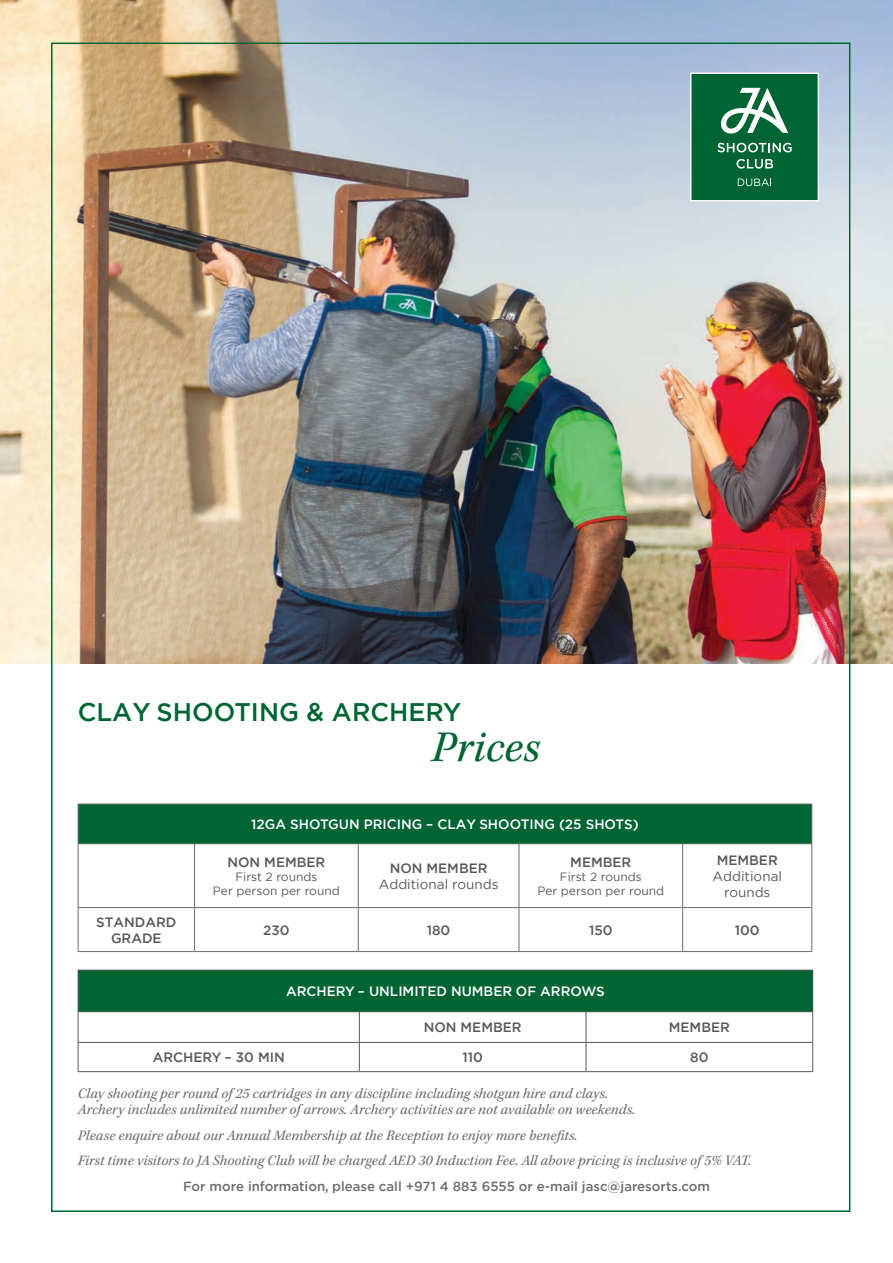
<style>
.page{position:relative;width:893px;height:1263px;background:#fff}
.page>*{position:absolute;margin:0;border:0;box-sizing:border-box;transform-origin:0 0}
.t1{font:italic 44.85px "Kepler Std";letter-spacing:.005em;color:#006532}
.t2{font:500 25.35px "Gotham";color:#006532}
.t3{font:italic 14.85px "Kepler Std";color:#6c6d70}
.t4{font:500 13.5px "Gotham";color:#57585a}
.t5{font:500 13.5px "Gotham";color:#fff}
.t6{font:13.5px/16.2px "Gotham";color:#57585a;text-align:center}
.t7{font:500 13.2px "Gotham";color:#6c6d70}
.t8{font:12px "Gotham";color:#57585a}
</style>
<div class="page">
<img style="left:0;top:0;width:893px;height:663px">
<div style="left:690px;top:73px;width:129px;height:128px;background:#006532;border:1px solid #fff"></div>
<svg style="left:736px;top:159px;width:37px;height:10px"></svg>
<svg style="left:717px;top:143px;width:75px;height:9px"></svg>
<svg style="left:721px;top:88px;width:67px;height:46px"></svg>
<svg style="left:738px;top:179px;width:33px;height:7px"></svg>
<div style="left:78px;top:804px;width:734px;height:40px;background:#006532"></div>
<hr style="left:78px;top:804px;width:117px;height:1px;background:#6c6d70">
<hr style="left:78px;top:804px;width:1px;height:39px;background:#6c6d70">
<hr style="left:195px;top:804px;width:163px;height:1px;background:#6c6d70">
<hr style="left:358px;top:804px;width:161px;height:1px;background:#6c6d70">
<hr style="left:519px;top:804px;width:164px;height:1px;background:#6c6d70">
<hr style="left:683px;top:804px;width:129px;height:1px;background:#6c6d70">
<hr style="left:811px;top:804px;width:1px;height:39px;background:#6c6d70">
<hr style="left:78px;top:843px;width:117px;height:1px;background:#6c6d70">
<hr style="left:78px;top:844px;width:1px;height:63px;background:#6c6d70">
<hr style="left:195px;top:843px;width:163px;height:1px;background:#6c6d70">
<hr style="left:194px;top:844px;width:1px;height:63px;background:#6c6d70">
<hr style="left:358px;top:843px;width:161px;height:1px;background:#6c6d70">
<hr style="left:358px;top:844px;width:1px;height:63px;background:#6c6d70">
<hr style="left:519px;top:843px;width:164px;height:1px;background:#6c6d70">
<hr style="left:519px;top:844px;width:1px;height:63px;background:#6c6d70">
<hr style="left:683px;top:843px;width:129px;height:1px;background:#6c6d70">
<hr style="left:682px;top:844px;width:1px;height:63px;background:#6c6d70">
<hr style="left:811px;top:844px;width:1px;height:63px;background:#6c6d70">
<hr style="left:78px;top:907px;width:117px;height:1px;background:#6c6d70">
<hr style="left:78px;top:908px;width:1px;height:43px;background:#6c6d70">
<hr style="left:195px;top:907px;width:163px;height:1px;background:#6c6d70">
<hr style="left:194px;top:908px;width:1px;height:43px;background:#6c6d70">
<hr style="left:358px;top:907px;width:161px;height:1px;background:#6c6d70">
<hr style="left:358px;top:908px;width:1px;height:43px;background:#6c6d70">
<hr style="left:519px;top:907px;width:164px;height:1px;background:#6c6d70">
<hr style="left:519px;top:908px;width:1px;height:43px;background:#6c6d70">
<hr style="left:683px;top:907px;width:129px;height:1px;background:#6c6d70">
<hr style="left:682px;top:908px;width:1px;height:43px;background:#6c6d70">
<hr style="left:811px;top:908px;width:1px;height:43px;background:#6c6d70">
<hr style="left:78px;top:951px;width:117px;height:1px;background:#6c6d70">
<hr style="left:195px;top:951px;width:163px;height:1px;background:#6c6d70">
<hr style="left:358px;top:951px;width:161px;height:1px;background:#6c6d70">
<hr style="left:519px;top:951px;width:164px;height:1px;background:#6c6d70">
<hr style="left:683px;top:951px;width:129px;height:1px;background:#6c6d70">
<div style="left:78px;top:970px;width:735px;height:42px;background:#006532"></div>
<hr style="left:78px;top:970px;width:281px;height:1px;background:#57585a">
<hr style="left:78px;top:970px;width:1px;height:41px;background:#57585a">
<hr style="left:359px;top:970px;width:227px;height:1px;background:#57585a">
<hr style="left:586px;top:970px;width:227px;height:1px;background:#57585a">
<hr style="left:812px;top:970px;width:1px;height:41px;background:#57585a">
<hr style="left:78px;top:1011px;width:281px;height:1px;background:#57585a">
<hr style="left:78px;top:1012px;width:1px;height:30px;background:#57585a">
<hr style="left:359px;top:1011px;width:227px;height:1px;background:#57585a">
<hr style="left:359px;top:1012px;width:1px;height:30px;background:#57585a">
<hr style="left:586px;top:1011px;width:227px;height:1px;background:#57585a">
<hr style="left:586px;top:1012px;width:1px;height:30px;background:#57585a">
<hr style="left:812px;top:1012px;width:1px;height:30px;background:#57585a">
<hr style="left:78px;top:1042px;width:281px;height:1px;background:#57585a">
<svg style="left:78px;top:1043px;width:1px;height:28px"></svg>
<hr style="left:359px;top:1042px;width:227px;height:1px;background:#57585a">
<svg style="left:359px;top:1043px;width:1px;height:28px"></svg>
<hr style="left:586px;top:1042px;width:227px;height:1px;background:#57585a">
<svg style="left:586px;top:1043px;width:1px;height:28px"></svg>
<svg style="left:812px;top:1043px;width:1px;height:28px"></svg>
<hr style="left:78px;top:1071px;width:281px;height:1px;background:#57585a">
<hr style="left:359px;top:1071px;width:227px;height:1px;background:#57585a">
<hr style="left:586px;top:1071px;width:227px;height:1px;background:#57585a">
<p class="t2" style="left:78px;top:696px;width:385px">CLAY SHOOTING &amp; ARCHERY</p>
<p class="t4" style="left:96px;top:913px;width:82px">STANDARD</p>
<p class="t4" style="left:111px;top:929px;width:52px">GRADE</p>
<p class="t1" style="left:431px;top:722px;width:110px">Prices</p>
<p class="t5" style="left:251px;top:816px;width:389px">12GA SHOTGUN PRICING – CLAY SHOOTING (25 SHOTS(</p>
<p class="t4" style="left:227px;top:853px;width:99px">NON MEMBER</p>
<p class="t8" style="left:235px;top:869px;width:84px">First 2 rounds</p>
<p class="t8" style="left:213px;top:883px;width:128px">Per person per round</p>
<p class="t4" style="left:570px;top:853px;width:63px">MEMBER</p>
<p class="t8" style="left:560px;top:869px;width:84px">First 2 rounds</p>
<p class="t8" style="left:537px;top:883px;width:128px">Per person per round</p>
<p class="t4" style="left:390px;top:859px;width:99px">NON MEMBER</p>
<p class="t6" style="left:379px;top:876px;width:121px">Additional rounds</p>
<p class="t4" style="left:263px;top:921px;width:28px">230</p>
<p class="t4" style="left:427px;top:921px;width:25px">180</p>
<p class="t4" style="left:589px;top:921px;width:25px">150</p>
<p class="t5" style="left:286px;top:983px;width:320px">ARCHERY – UNLIMITED NUMBER OF ARROWS</p>
<p class="t4" style="left:717px;top:851px;width:63px">MEMBER</p>
<p class="t6" style="left:712px;top:868px;width:71px">Additional rounds</p>
<p class="t4" style="left:735px;top:921px;width:26px">100</p>
<p class="t4" style="left:424px;top:1019px;width:99px">NON MEMBER</p>
<p class="t4" style="left:669px;top:1019px;width:63px">MEMBER</p>
<p class="t4" style="left:153px;top:1049px;width:133px">ARCHERY – 30 MIN</p>
<p class="t4" style="left:462px;top:1049px;width:22px">110</p>
<p class="t4" style="left:690px;top:1049px;width:20px">80</p>
<p class="t3" style="left:78px;top:1085px;width:532px">Clay shootingper round of25 cartridges in any discipline including shotgun hire and clays.</p>
<p class="t3" style="left:78px;top:1101px;width:559px">Archery includes unlimited number ofarrows. Archery activities are not available on weekends.</p>
<p class="t3" style="left:78px;top:1126px;width:501px">Please enquire about our Annual Membership at the Reception to enjoy more benefits.</p>
<p class="t7" style="left:183px;top:1177px;width:528px">For more information, please call +971 4 883 6555 or e-mail jasc@jaresorts.com</p>
<p class="t3" style="left:78px;top:1152px;width:675px">First time visitors to JA Shooting Club will be charged AED 30 Induction Fee. All above pricing is inclusive of 5% VAT.</p>
</div>
